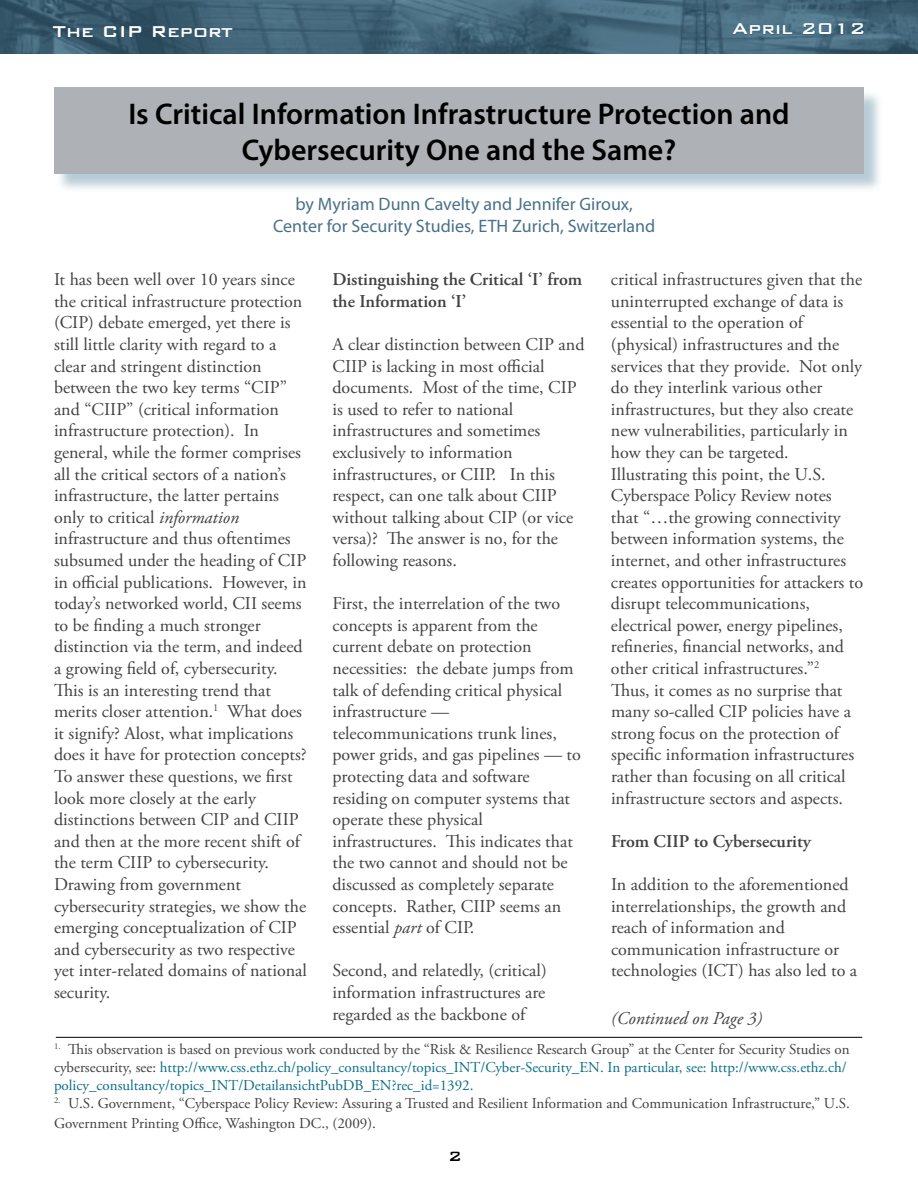
<style>
.page{position:relative;width:918px;height:1188px;background:#fff}
.page>*{position:absolute;margin:0;border:0;box-sizing:border-box;transform-origin:0 0}
.t1{font:600 30px/36px "Myriad Pro";color:#000;text-align:center}
.t2{font:500 21px "Bank Gothic BT";color:#fff}
.t3{font:18px/21.6px "Adobe Garamond Pro";color:#414042}
.t4{font:18px/21.6px "Myriad Pro";color:#487189;text-align:center}
.t5{font:600 18px/21.6px "Adobe Garamond Pro";color:#414042}
.t6{font:italic 18px "Adobe Garamond Pro";color:#414042}
.t7{font:500 18px "Bank Gothic BT";color:#000}
.t8{font:15px/18px "Adobe Garamond Pro";color:#0a6e86}
.t9{font:15px/19.8px "Adobe Garamond Pro";color:#414042}
.s1{font-style:italic}
.s2{color:#414042}
</style>
<div class="page">
<img style="left:0;top:0;width:918px;height:54px">
<svg style="left:732px;top:23px;width:61px;height:12px"></svg>
<svg style="left:803px;top:23px;width:29px;height:12px"></svg>
<svg style="left:838px;top:23px;width:6px;height:12px"></svg>
<svg style="left:851px;top:23px;width:13px;height:12px"></svg>
<div style="left:57px;top:90px;width:826px;height:102px;background:#739aad;opacity:.5"></div>
<div style="left:54px;top:88px;width:810px;height:86px;background:#aeb2b6"></div>
<hr style="left:56px;top:1037px;width:806px;height:1px;background:#000">
<p class="t2" style="left:53px;top:20px;width:182px">The CIP Report</p>
<p class="t2" style="left:732px;top:17px;width:135px">April 2012</p>
<h1 class="t1" style="left:128px;top:95px;width:663px">Is Critical Information Infrastructure Protection and<br>Cybersecurity One and the Same?</h1>
<p class="t4" style="left:273px;top:193px;width:384px">by Myriam Dunn Cavelty and Jennifer Giroux,<br>Center for Security Studies, ETH Zurich, Switzerland</p>
<p class="t3" style="left:54px;top:269px;width:254px">It has been well over 10 years since the critical infrastructure protection (CIP) debate emerged, yet there is still little clarity with regard to a clear and stringent distinction between the two key terms “CIP” and “CIIP” (critical information infrastructure protection). In general, while the former comprises all the critical sectors of a nation’s infrastructure, the latter pertains only to critical <span class="s1">information </span>infrastructure and thus oftentimes subsumed under the heading of CIP in official publications. However, in today’s networked world, CII seems to be finding a much stronger distinction via the term, and indeed a growing field of, cybersecurity.<br>This is an interesting trend that merits closer attention.<sup>1</sup> What does it signify? Alost, what implications does it have for protection concepts?<br>To answer these questions, we first look more closely at the early distinctions between CIP and CIIP and then at the more recent shift of the term CIIP to cybersecurity.<br>Drawing from government cybersecurity strategies, we show the emerging conceptualization of CIP and cybersecurity as two respective yet inter-related domains of national security.</p>
<p class="t5" style="left:333px;top:269px;width:251px">Distinguishing the Critical ‘I’ from the Information ‘I’</p>
<p class="t3" style="left:333px;top:334px;width:254px">A clear distinction between CIP and<br>CIIP is lacking in most official documents. Most of the time, CIP is used to refer to national infrastructures and sometimes exclusively to information infrastructures, or CIIP. In this respect, can one talk about CIIP without talking about CIP (or vice versa)? The answer is no, for the following reasons.</p>
<p class="t3" style="left:333px;top:593px;width:250px">First, the interrelation of the two concepts is apparent from the current debate on protection necessities: the debate jumps from talk of defending critical physical infrastructure — telecommunications trunk lines, power grids, and gas pipelines — to protecting data and software residing on computer systems that operate these physical infrastructures. This indicates that the two cannot and should not be discussed as completely separate concepts. Rather, CIIP seems an essential <span class="s1">part</span> of CIP.</p>
<p class="t3" style="left:333px;top:961px;width:216px;text-align:justify">Second, and relatedly, (critical) information infrastructures are regarded as the backbone of</p>
<p class="t3" style="left:611px;top:269px;width:254px">critical infrastructures given that the uninterrupted exchange of data is essential to the operation of (physical) infrastructures and the services that they provide. Not only do they interlink various other infrastructures, but they also create new vulnerabilities, particularly in how they can be targeted.<br>Illustrating this point, the U.S.<br>Cyberspace Policy Review notes that “…the growing connectivity between information systems, the internet, and other infrastructures creates opportunities for attackers to disrupt telecommunications, electrical power, energy pipelines, refineries, financial networks, and other critical infrastructures.”<sup>2<br></sup>Thus, it comes as no surprise that many so-called CIP policies have a strong focus on the protection of specific information infrastructures rather than focusing on all critical infrastructure sectors and aspects.</p>
<p class="t5" style="left:611px;top:831px;width:201px">From CIIP to Cybersecurity</p>
<p class="t3" style="left:611px;top:874px;width:248px">In addition to the aforementioned interrelationships, the growth and reach of information and communication infrastructure or technologies (ICT) has also led to a</p>
<p class="t6" style="left:611px;top:1007px;width:153px">(Continued on Page 3)</p>
<p class="t8" style="left:54px;top:1041px;width:797px"><sup>1.</sup> <span class="s2">This observation is based on previous work conducted by the “Risk &amp; Resilience Research Group” at the Center for Security Studies on cybersecurity, see:</span> http://www.css.ethz.ch/policy_consultancy/topics_INT/Cyber-Security_EN. In particular, see: http://www.css.ethz.ch/ policy_consultancy/topics_INT/DetailansichtPubDB_EN?rec_id=1392.</p>
<p class="t9" style="left:54px;top:1094px;width:797px"><sup>2.</sup> U.S. Government, “Cyberspace Policy Review: Assuring a Trusted and Resilient Information and Communication Infrastructure,” U.S.<br>Government Printing Office, Washington DC., (2009).</p>
<p class="t7" style="left:448px;top:1147px;width:15px">2</p>
</div>
